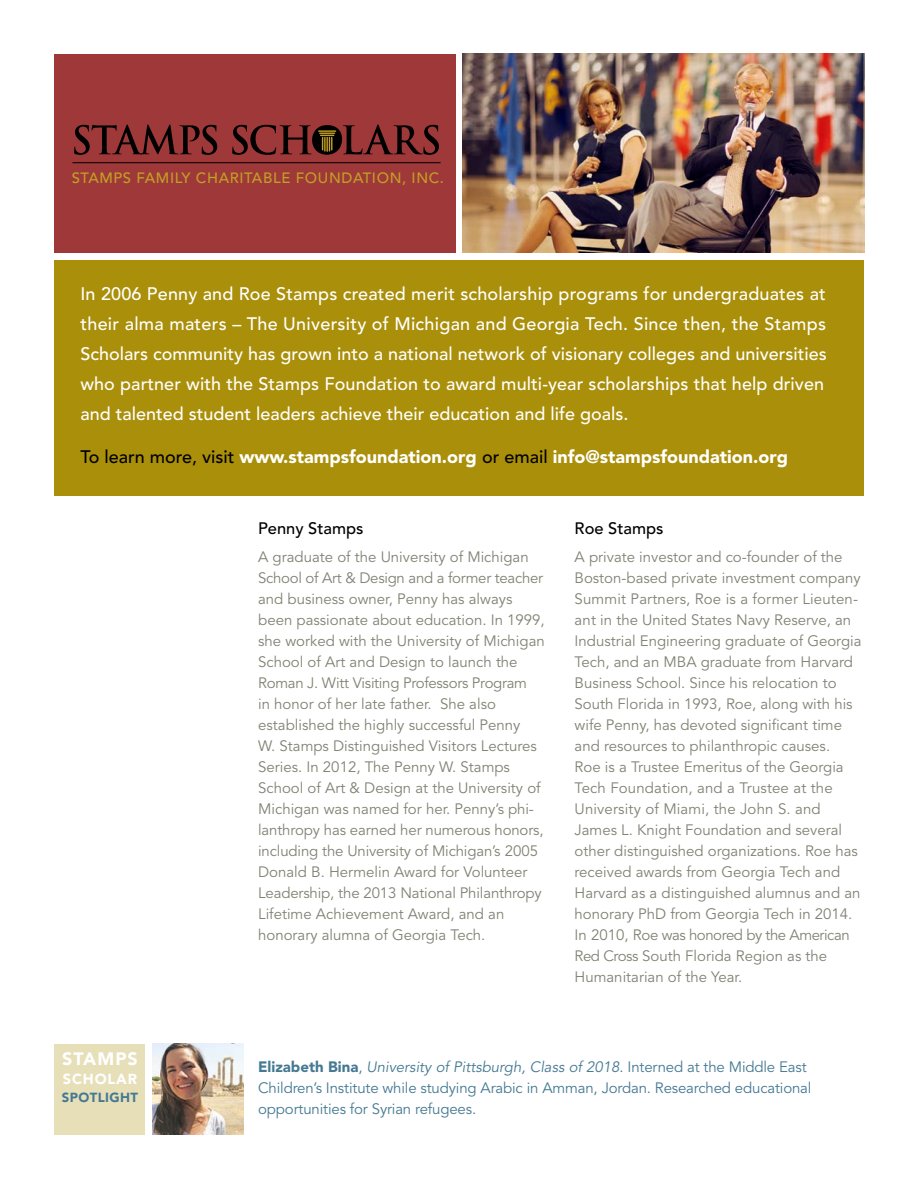
<style>
.page{position:relative;width:918px;height:1188px;background:#fff}
.page>*{position:absolute;margin:0;border:0;box-sizing:border-box;transform-origin:0 0}
.t1{font:500 18px/30px "Avenir LT Std";letter-spacing:.005em;color:#fff}
.t2{font:900 18px "Avenir LT Std";color:#fff}
.t3{font:900 17.85px "Avenir LT Std";letter-spacing:.06em;color:#fff}
.t4{font:500 16.5px "Avenir LT Std";color:#000}
.t5{font:15px/21px "Avenir LT Std";color:#818174}
.t6{font:15px/21px "Avenir LT Std";letter-spacing:-.01em;color:#457993}
.t7{font:500 14.85px "Avenir LT Std";letter-spacing:.04em;color:#c29f26}
.t8{font:900 14.4px "Avenir LT Std";letter-spacing:.06em;color:#fff}
.t9{font:900 13.2px "Avenir LT Std";letter-spacing:.03em;color:#457993}
.s1{font-weight:500;color:#000}
.s2{font-weight:900}
.s3{font-style:italic}
</style>
<div class="page">
<div style="left:54px;top:260px;width:810px;height:236px;background:#aa8f0a"></div>
<img style="left:462px;top:54px;width:402px;height:199px">
<div style="left:54px;top:54px;width:402px;height:199px;background:#9f3839"></div>
<div style="left:312px;top:125px;width:30px;height:30px;background:#000;border-radius:50%"></div>
<svg style="left:318px;top:130px;width:18px;height:22px"></svg>
<hr style="left:72px;top:162px;width:369px;height:1px;background:#000">
<svg style="left:74px;top:124px;width:143px;height:31px"></svg>
<svg style="left:232px;top:125px;width:79px;height:30px"></svg>
<svg style="left:343px;top:124px;width:96px;height:31px"></svg>
<img style="left:153px;top:1044px;width:91px;height:91px">
<div style="left:54px;top:1044px;width:91px;height:91px;background:#e6dfb8"></div>
<p class="t7" style="left:72px;top:169px;width:374px">STAMPS FAMILY CHARITABLE FOUNDATION, INC.</p>
<p class="t1" style="left:80px;top:279px;width:748px">In 2006 Penny and Roe Stamps created merit scholarship programs for undergraduates at their alma maters – The University of Michigan and Georgia Tech. Since then, the Stamps Scholars community has grown into a national network of visionary colleges and universities who partner with the Stamps Foundation to award multi-year scholarships that help driven and talented student leaders achieve their education and life goals.</p>
<p class="t2" style="left:80px;top:446px;width:709px"><span class="s1">To learn more, visit</span> www.stampsfoundation.org <span class="s1">or email</span> info@stampsfoundation.org</p>
<p class="t3" style="left:62px;top:1048px;width:77px">STAMPS</p>
<p class="t8" style="left:63px;top:1070px;width:76px">Scholar</p>
<p class="t9" style="left:62px;top:1089px;width:75px">Spotlight</p>
<p class="t4" style="left:258px;top:519px;width:107px">Penny Stamps</p>
<p class="t5" style="left:258px;top:547px;width:288px">A graduate of the University of Michigan School of Art &amp; Design and a former teacher and business owner, Penny has always been passionate about education. In 1999, she worked with the University of Michigan School of Art and Design to launch the Roman J. Witt Visiting Professors Program<br>in honor of her late father. She also established the highly successful Penny<br>W. Stamps Distinguished Visitors Lectures Series. In 2012, The Penny W. Stamps School of Art &amp; Design at the University of Michigan was named for her. Penny’s phi&shy;lanthropy has earned her numerous honors, including the University of Michigan’s 2005<br>Donald B. Hermelin Award for Volunteer Leadership, the 2013 National Philanthropy Lifetime Achievement Award, and an honorary alumna of Georgia Tech.</p>
<p class="t4" style="left:575px;top:519px;width:90px">Roe Stamps</p>
<p class="t5" style="left:575px;top:547px;width:288px">A private investor and co-founder of the Boston-based private investment company Summit Partners, Roe is a former Lieuten&shy;ant in the United States Navy Reserve, an Industrial Engineering graduate of Georgia Tech, and an MBA graduate from Harvard Business School. Since his relocation to South Florida in 1993, Roe, along with his wife Penny, has devoted significant time and resources to philanthropic causes.<br>Roe is a Trustee Emeritus of the Georgia Tech Foundation, and a Trustee at the University of Miami, the John S. and James L. Knight Foundation and several other distinguished organizations. Roe has received awards from Georgia Tech and Harvard as a distinguished alumnus and an honorary PhD from Georgia Tech in 2014.<br>In 2010, Roe was honored by the American Red Cross South Florida Region as the Humanitarian of the Year.</p>
<p class="t6" style="left:258px;top:1057px;width:555px"><span class="s2">Elizabeth Bina</span>, <span class="s3">University of Pittsburgh, Class of 2018</span>. Interned at the Middle East<br>Children’s Institute while studying Arabic in Amman, Jordan. Researched educational opportunities for Syrian refugees.</p>
</div>
